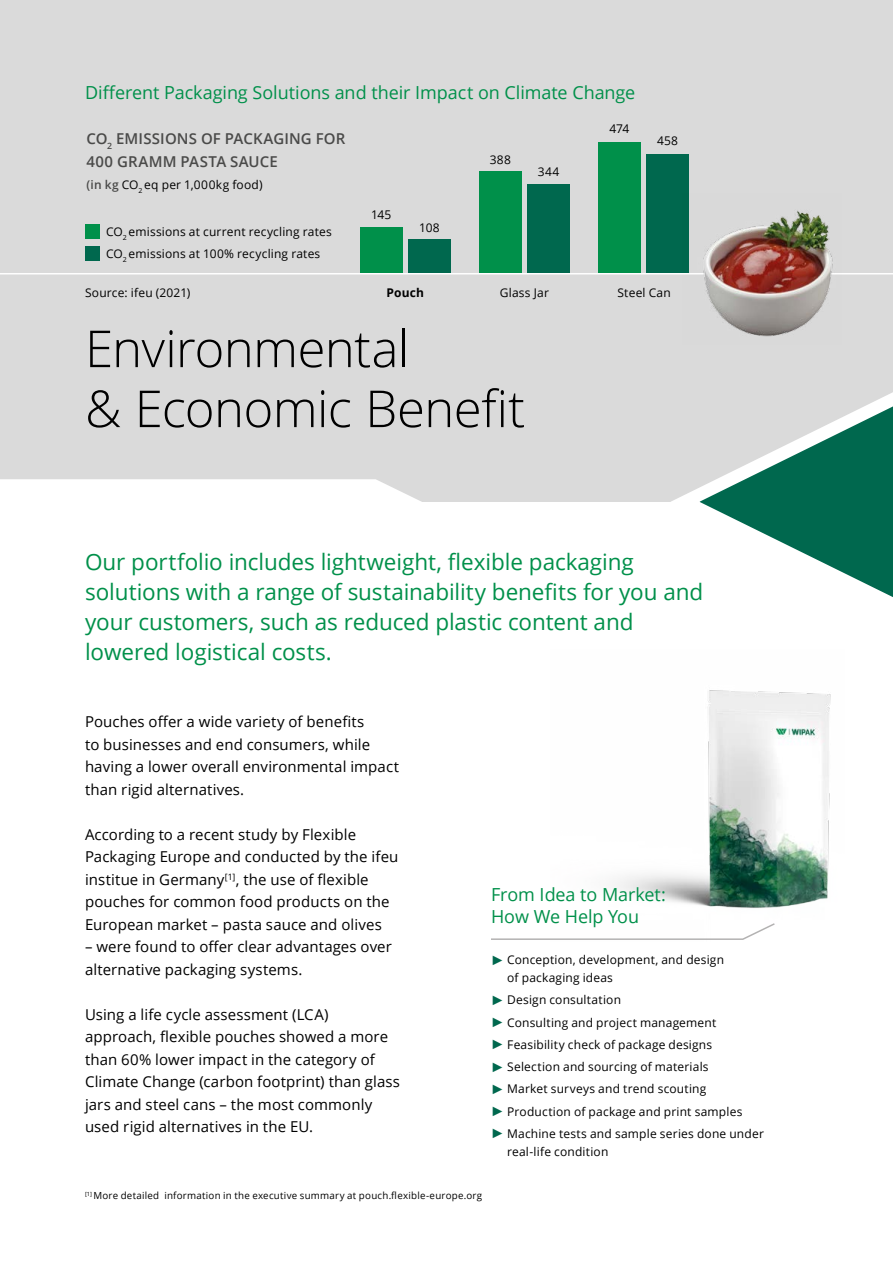
<style>
.page{position:relative;width:893px;height:1263px;background:#fff}
.page>*{position:absolute;margin:0;border:0;box-sizing:border-box;transform-origin:0 0}
.t1{font:300 51px/60px "Open Sans";letter-spacing:-.015em;color:#000}
.t2{font:22.5px/30px "Open Sans";letter-spacing:-.005em;color:#00904a}
.t3{font:18px/22.5px "Open Sans";letter-spacing:-.005em;color:#00904a}
.t4{font:15px/22.5px "Open Sans";letter-spacing:.005em;color:#000}
.t5{font:600 15px "Open Sans";letter-spacing:.02em;color:#4a4a49}
.t6{font:12px/18px "Open Sans";letter-spacing:.015em;color:#000}
.t7{font:700 12px "Open Sans";letter-spacing:.015em;color:#000}
.t8{font:9.75px "Open Sans";letter-spacing:.025em;color:#000}
.s1{font-weight:600;color:#4a4a49}
.s2{color:#00684e}
</style>
<div class="page">
<div style="left:0;top:0;width:893px;height:502px;background:#dadada"></div>
<svg style="left:0;top:479px;width:422px;height:23px;background:#fcfcfc"></svg>
<img style="left:613px;top:806px;width:217px;height:102px">
<svg style="left:491px;top:923px;width:284px;height:17px"></svg>
<svg style="left:656px;top:274px;width:237px;height:532px"></svg>
<div style="left:408px;top:240px;width:43px;height:34px;background:#00684e"></div>
<div style="left:360px;top:227px;width:43px;height:47px;background:#00904a"></div>
<div style="left:527px;top:184px;width:43px;height:90px;background:#00684e"></div>
<div style="left:479px;top:172px;width:43px;height:102px;background:#00904a"></div>
<div style="left:646px;top:155px;width:43px;height:119px;background:#00684e"></div>
<div style="left:598px;top:142px;width:43px;height:132px;background:#00904a"></div>
<hr style="left:0;top:273px;width:893px;height:1px;background:#fff">
<img style="left:682px;top:210px;width:160px;height:135px">
<div style="left:85px;top:224px;width:15px;height:14px;background:#00904a"></div>
<div style="left:85px;top:246px;width:15px;height:15px;background:#00684e"></div>
<p class="t3" style="left:85px;top:81px;width:552px">Different Packaging Solutions and their Impact on Climate Change</p>
<p class="t5" style="left:86px;top:128px;width:40px">CO<sub>2</sub> EMISSIONS</p>
<p class="t5" style="left:201px;top:128px;width:73px">OF PAC KAGING</p>
<p class="t5" style="left:316px;top:128px;width:11px">FOR</p>
<p class="t5" style="left:86px;top:151px;width:44px">400 GRAMM</p>
<p class="t5" style="left:181px;top:151px;width:19px">PASTA</p>
<p class="t5" style="left:230px;top:151px;width:20px">SAUCE</p>
<p class="t6" style="left:86px;top:175px;width:178px"><span class="s1">(IN KG</span> CO<sub>2</sub> eq per 1,000kg food)</p>
<p class="t6" style="left:106px;top:220px;width:227px;line-height:22.2px">CO<sub>2</sub> emissions at current recycling rates<br>CO<sub>2</sub> emissions at 100% recycling rates</p>
<p class="t6" style="left:371px;top:205px;width:22px">145</p>
<p class="t6" style="left:419px;top:218px;width:22px">108</p>
<p class="t6" style="left:490px;top:150px;width:23px">388</p>
<p class="t6" style="left:538px;top:163px;width:23px">344</p>
<p class="t6" style="left:609px;top:119px;width:22px">474</p>
<p class="t6" style="left:657px;top:132px;width:23px">458</p>
<p class="t6" style="left:85px;top:283px;width:107px">Source: ifeu (2021)</p>
<p class="t7" style="left:387px;top:284px;width:39px">Pouch</p>
<p class="t6" style="left:500px;top:283px;width:51px">Glass Jar</p>
<p class="t6" style="left:618px;top:283px;width:55px">Steel Can</p>
<h1 class="t1" style="left:85px;top:317px;width:442px">Environmental<br>&amp; Economic Benefit</h1>
<h2 class="t2" style="left:85px;top:546px;width:620px">Our portfolio includes lightweight, flexible packaging solutions with a range of sustainability benefits for you and your customers, such as reduced plastic content and lowered logistical costs.</h2>
<p class="t4" style="left:85px;top:710px;width:316px">Pouches offer a wide variety of benefits<br>to businesses and end consumers, while having a lower overall environmental impact than rigid alternatives.</p>
<p class="t4" style="left:85px;top:823px;width:315px">According to a recent study by Flexible Packaging Europe and conducted by the ifeu institue in Germany<sup>[1]</sup>, the use of flexible pouches for common food products on the European market – pasta sauce and olives</p>
<p class="t4" style="left:85px;top:935px;width:308px">– were found to offer clear advantages over alternative packaging systems.</p>
<p class="t4" style="left:85px;top:1003px;width:316px">Using a life cycle assessment (LCA) approach, flexible pouches showed a more than 60% lower impact in the category of Climate Change (carbon footprint) than glass jars and steel cans – the most commonly used rigid alternatives in the EU.</p>
<p class="t3" style="left:491px;top:883px;width:176px">From Idea to Market:<br>How We Help You</p>
<p class="t6" style="left:507px;top:950px;width:218px;text-indent:-16px"><span class="s2">✓</span> Conception, development, and design of packaging ideas</p>
<p class="t6" style="left:491px;top:990px;width:132px"><span class="s2">✓</span> Design consultation</p>
<p class="t6" style="left:491px;top:1013px;width:227px"><span class="s2">✓</span> Consulting and project management</p>
<p class="t6" style="left:491px;top:1035px;width:223px"><span class="s2">✓</span> Feasibility check of package designs</p>
<p class="t6" style="left:491px;top:1057px;width:219px"><span class="s2">✓</span> Selection and sourcing of materials</p>
<p class="t6" style="left:491px;top:1079px;width:217px"><span class="s2">✓</span> Market surveys and trend scouting</p>
<p class="t6" style="left:491px;top:1102px;width:253px"><span class="s2">✓</span> Production of package and print samples</p>
<p class="t6" style="left:507px;top:1124px;width:258px;text-indent:-16px"><span class="s2">✓</span> Machine tests and sample series done under real-life condition</p>
<p class="t8" style="left:85px;top:1189px;width:399px"><sup>[1]</sup> More detailed information in the executive summary at pouch.flexible-europe.org</p>
</div>
